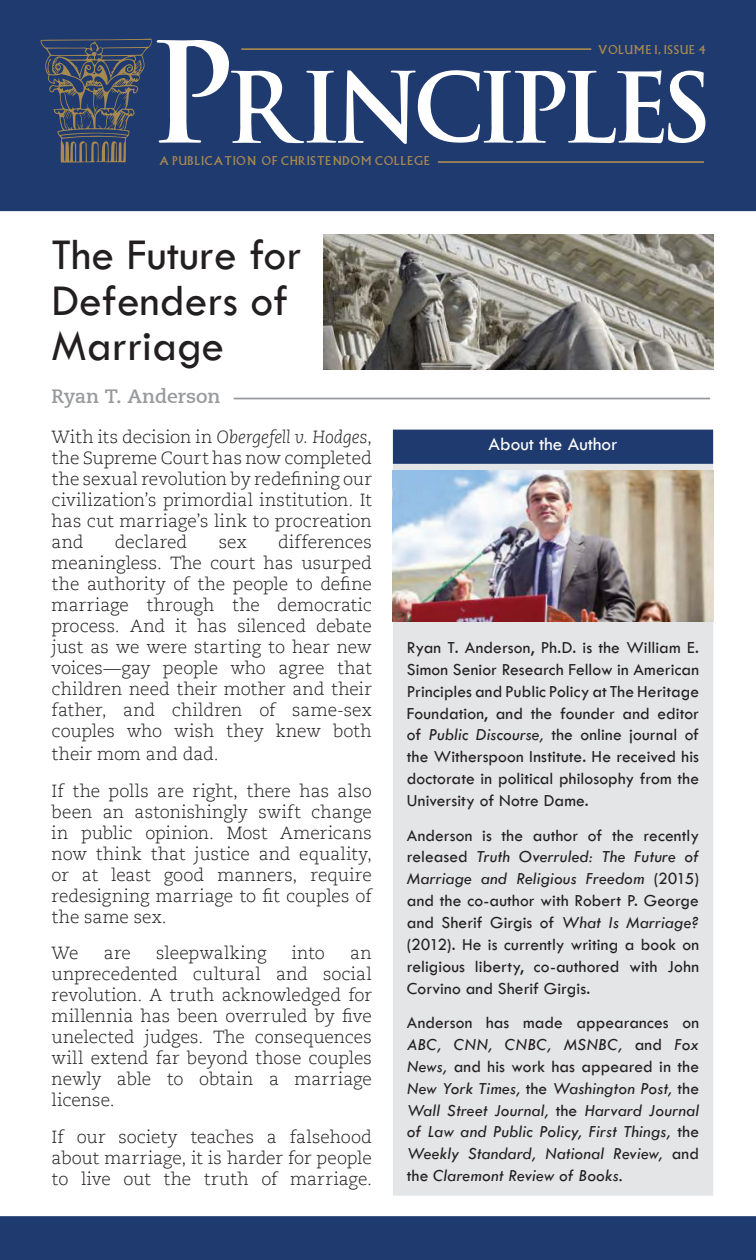
<style>
.page{position:relative;width:756px;height:1260px;background:#fff}
.page>*{position:absolute;margin:0;border:0;box-sizing:border-box;transform-origin:0 0}
.t1{font:105px "EPISODE I";color:#fff}
.t2{font:73.5px "EPISODE I";color:#fff}
.t3{font:45.5px/45.5px "Tw Cen";color:#231f20}
.t4{font:700 19.25px "Caecilia LT";color:#97999c}
.t5{font:19.25px "Tw Cen";color:#fff}
.t6{font:300 17.5px/21px "Caecilia LT Std";color:#231f20;text-align:justify}
.t7{font:17.5px/21.9px "Tw Cen";color:#231f20;text-align:justify}
.t8{font:italic 17.5px/21.9px "Tw Cen";letter-spacing:.005em;color:#231f20;text-align:justify}
.t9{font:11.55px "EPISODE I";letter-spacing:.08em;color:#a88a50}
.s1{font-style:italic}
.s2{font-style:normal}
</style>
<div class="page">
<div style="left:0;top:0;width:756px;height:211px;background:#1f3a6f"></div>
<div style="left:0;top:1216px;width:756px;height:44px;background:#1f3a6f"></div>
<hr style="left:241px;top:48px;width:350px;height:2px;background:#a88a50">
<hr style="left:438px;top:161px;width:266px;height:2px;background:#a88a50">
<svg style="left:41px;top:39px;width:112px;height:124px;background:#3e4c67"></svg>
<hr style="left:234px;top:398px;width:476px;height:1px;background:#97999c">
<img style="left:324px;top:235px;width:389px;height:134px">
<div style="left:394px;top:463px;width:318px;height:732px;background:#e4e5e6"></div>
<div style="left:393px;top:462px;width:320px;height:734px;border:2px solid #e4e5e6"></div>
<img style="left:393px;top:471px;width:320px;height:151px">
<div style="left:394px;top:430px;width:318px;height:33px;background:#1f3a6f"></div>
<div style="left:393px;top:430px;width:320px;height:34px;border:2px solid #1f3a6f"></div>
<h1 class="t1" style="left:156px;top:45px;width:76px">P</h1>
<p class="t9" style="left:159px;top:154px;width:272px">a publication of christendom college</p>
<p class="t9" style="left:598px;top:43px;width:109px">volume i, issue 4</p>
<h2 class="t2" style="left:231px;top:75px;width:477px">rinciPles</h2>
<h3 class="t3" style="left:52px;top:234px;width:251px">The Future for<br>Defenders of<br>Marriage</h3>
<p class="t4" style="left:52px;top:389px;width:170px">Ryan T. Anderson</p>
<p class="t6" style="left:52px;top:428px;width:322px">With its decision in <span class="s1">Obergefell v. Hodges</span>, the Supreme Court has now completed the sexual revolution by redefining our civilization’s primordial institution. It has cut marriage’s link to procreation and</p>
<p class="t6" style="left:52px;top:533px;width:322px;text-indent:227px">differences meaningless. The court has usurped the authority of the people to define marriage through the democratic process. And it has silenced debate just as we were starting to hear new voices—gay people who agree that children need their mother and their father, and children of same-sex couples who wish they knew both</p>
<p class="t6" style="left:52px;top:737px;width:322px;line-height:36.8px">their mom and dad.<br>If the polls are right, there has also</p>
<p class="t6" style="left:52px;top:801px;width:322px">been an astonishingly swift change in public opinion. Most Americans now think that justice and equality, or at least good manners, require redesigning marriage to fit couples of the same sex.</p>
<p class="t6" style="left:52px;top:943px;width:28px">We</p>
<p class="t6" style="left:104px;top:943px;width:29px">are</p>
<p class="t6" style="left:156px;top:943px;width:112px">sleepwalking</p>
<p class="t6" style="left:292px;top:943px;width:35px">into</p>
<p class="t6" style="left:115px;top:533px;width:74px">declared</p>
<p class="t6" style="left:219px;top:533px;width:29px">sex</p>
<p class="t6" style="left:52px;top:943px;width:322px;text-indent:299px">an unprecedented cultural and social revolution. A truth acknowledged for millennia has been overruled by five unelected judges. The consequences will extend far beyond those couples newly able to obtain a marriage license.</p>
<p class="t6" style="left:52px;top:1128px;width:322px">If our society teaches a falsehood about marriage, it is harder for people to live out the truth of marriage.</p>
<p class="t5" style="left:488px;top:436px;width:131px">About the Author</p>
<p class="t7" style="left:407px;top:637px;width:294px">Ryan T. Anderson, Ph.D. is the William E.<br>Simon Senior Research Fellow in American Principles and Public Policy at The Heritage Foundation, and the founder and editor of <span class="s1">Public Discourse,</span> the online journal of the Witherspoon Institute. He received his doctorate in political philosophy from the University of Notre Dame.</p>
<p class="t7" style="left:407px;top:825px;width:294px">Anderson is the author of the recently released <span class="s1">Truth Overruled: The Future of Marriage and Religious Freedom</span> (2015) and the co-author with Robert P. George and Sherif Girgis of <span class="s1">What Is Marriage? </span>(2012). He is currently writing a book on religious liberty, co-authored with John Corvino and Sherif Girgis.</p>
<p class="t8" style="left:407px;top:1013px;width:294px"><span class="s2">Anderson has made appearances on </span>ABC, CNN, CNBC, MSNBC, <span class="s2">and</span> Fox News, <span class="s2">and his work has appeared in the </span>New York Times, <span class="s2">the</span> Washington Post, <span class="s2">the </span>Wall Street Journal, <span class="s2">the</span> Harvard Journal of Law and Public Policy, First Things, <span class="s2">the </span>Weekly Standard, National Review, <span class="s2">and the</span> Claremont Review of Books.</p>
</div>
